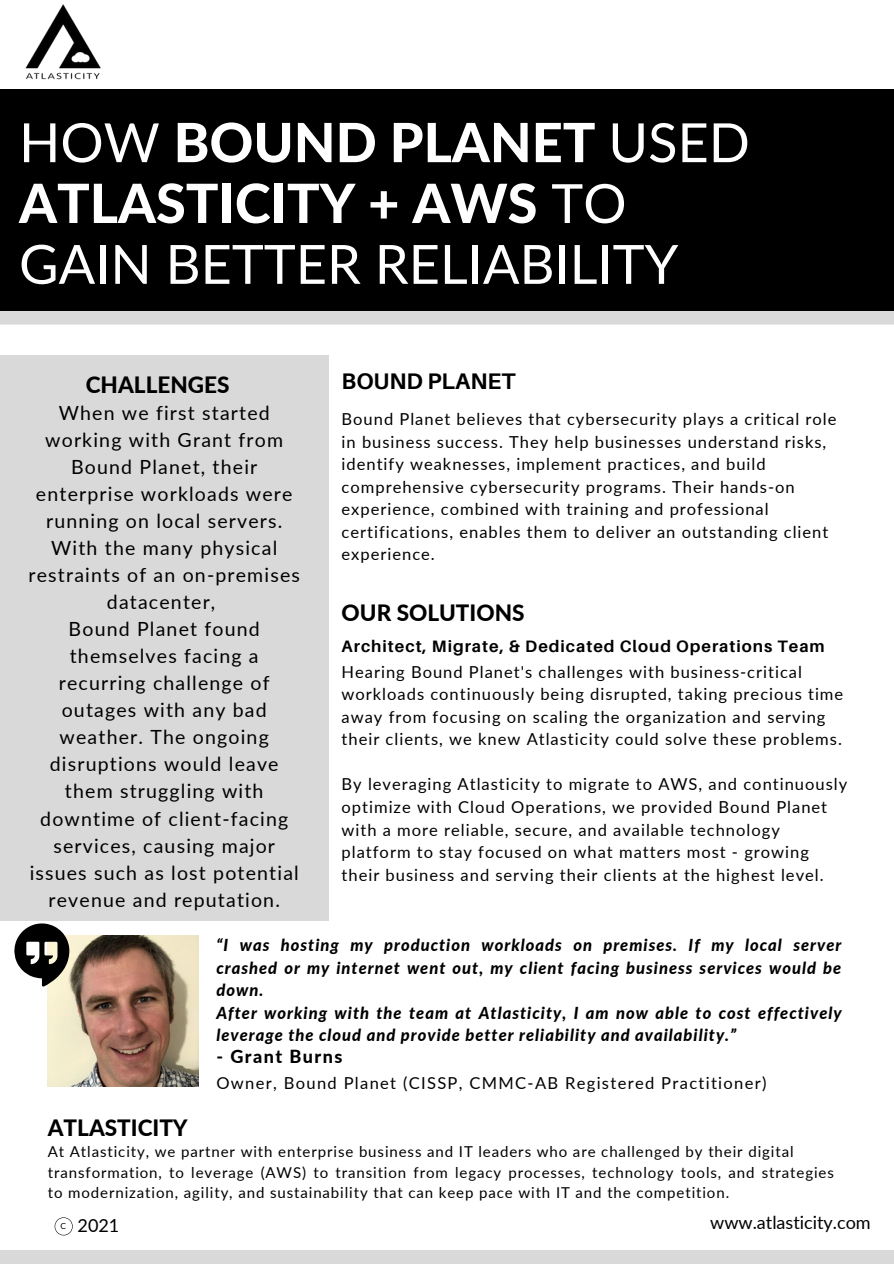
<style>
.page{position:relative;width:894px;height:1264px;background:#fff}
.page>*{position:absolute;margin:0;border:0;box-sizing:border-box;transform-origin:0 0}
.t1{font:54.15px/60.8px "Lato";color:#fff}
.t2{font:800 22.5px "Lato";color:#000}
.t3{font:700 22.5px "Aileron";color:#000}
.t4{font:19.5px/27px "Lato";letter-spacing:.06em;color:#000;text-align:center}
.t5{font:18px "Lato";color:#000}
.t6{font:800 18px "Lato";letter-spacing:.08em;color:#000}
.t7{font:16.5px/22.5px "Lato";letter-spacing:.06em;color:#000}
.t8{font:italic 800 16.5px/22.5px "Lato";letter-spacing:.06em;color:#000}
.t9{font:16.5px "Lato";letter-spacing:.08em;color:#000}
.t10{font:700 16.5px "Aileron";letter-spacing:.06em;color:#000}
.t11{font:15px/20.2px "Lato";letter-spacing:.06em;color:#000}
.t12{font:8.4px "Lato";color:#000}
.s1{font-weight:800}
</style>
<div class="page">
<div style="left:0;top:1250px;width:893px;height:13px;background:#d9d9d9"></div>
<div style="left:0;top:89px;width:893px;height:222px;background:#000"></div>
<div style="left:0;top:311px;width:893px;height:13px;background:#d9d9d9"></div>
<div style="left:0;top:355px;width:329px;height:565px;background:#d9d9d9"></div>
<img style="left:48px;top:935px;width:151px;height:151px">
<svg style="left:14px;top:923px;width:55px;height:63px"></svg>
<img style="left:25px;top:4px;width:76px;height:76px">
<svg style="left:55px;top:1217px;width:18px;height:18px"></svg>
<h1 class="t1" style="left:19px;top:111px;width:732px">HOW <span class="s1">BOUND PLANET</span> USED<br><span class="s1">ATLASTICITY + AWS</span> TO<br>GAIN BETTER RELIABILITY</h1>
<h2 class="t2" style="left:86px;top:371px;width:145px">CHALLENGES</h2>
<p class="t4" style="left:28px;top:399px;width:273px">When we first started working with Grant from<br>Bound Planet, their enterprise workloads were running on local servers.<br>With the many physical restraints of an on-premises datacenter,<br>Bound Planet found themselves facing a recurring challenge of outages with any bad weather. The ongoing disruptions would leave them struggling with downtime of client-facing services, causing major issues such as lost potential revenue and reputation.</p>
<h2 class="t3" style="left:341px;top:367px;width:175px">BOUND PLANET</h2>
<p class="t7" style="left:341px;top:407px;width:496px">Bound Planet believes that cybersecurity plays a critical role in business success. They help businesses understand risks, identify weaknesses, implement practices, and build comprehensive cybersecurity programs. Their hands-on experience, combined with training and professional certifications, enables them to deliver an outstanding client experience.</p>
<h2 class="t2" style="left:341px;top:599px;width:184px">OUR SOLUTIONS</h2>
<p class="t10" style="left:341px;top:636px;width:484px">Architect, Migrate, &amp; Dedicated Cloud Operations Team</p>
<p class="t7" style="left:341px;top:660px;width:503px">Hearing Bound Planet's challenges with business-critical workloads continuously being disrupted, taking precious time away from focusing on scaling the organization and serving their clients, we knew Atlasticity could solve these problems.</p>
<p class="t7" style="left:341px;top:772px;width:507px">By leveraging Atlasticity to migrate to AWS, and continuously optimize with Cloud Operations, we provided Bound Planet with a more reliable, secure, and available technology platform to stay focused on what matters most - growing their business and serving their clients at the highest level.</p>
<p class="t8" style="left:216px;top:933px;width:626px">“I was hosting my production workloads on premises. If my local server crashed or my internet went out, my client facing business services would be down.<br>After working with the team at Atlasticity, I am now able to cost effectively leverage the cloud and provide better reliability and availability.”</p>
<p class="t6" style="left:216px;top:1045px;width:127px">- Grant Burns</p>
<h2 class="t2" style="left:48px;top:1113px;width:141px">ATLASTICITY</h2>
<p class="t9" style="left:216px;top:1072px;width:551px">Owner, Bound Planet (CISSP, CMMC-AB Registered Practitioner)</p>
<p class="t11" style="left:48px;top:1141px;width:787px">At Atlasticity, we partner with enterprise business and IT leaders who are challenged by their digital transformation, to leverage (AWS) to transition from legacy processes, technology tools, and strategies to modernization, agility, and sustainability that can keep pace with IT and the competition.</p>
<p class="t12" style="left:61px;top:1220px;width:7px">C</p>
<p class="t5" style="left:710px;top:1211px;width:162px">www.atlasticity.com</p>
<p class="t5" style="left:78px;top:1214px;width:43px">2021</p>
</div>
